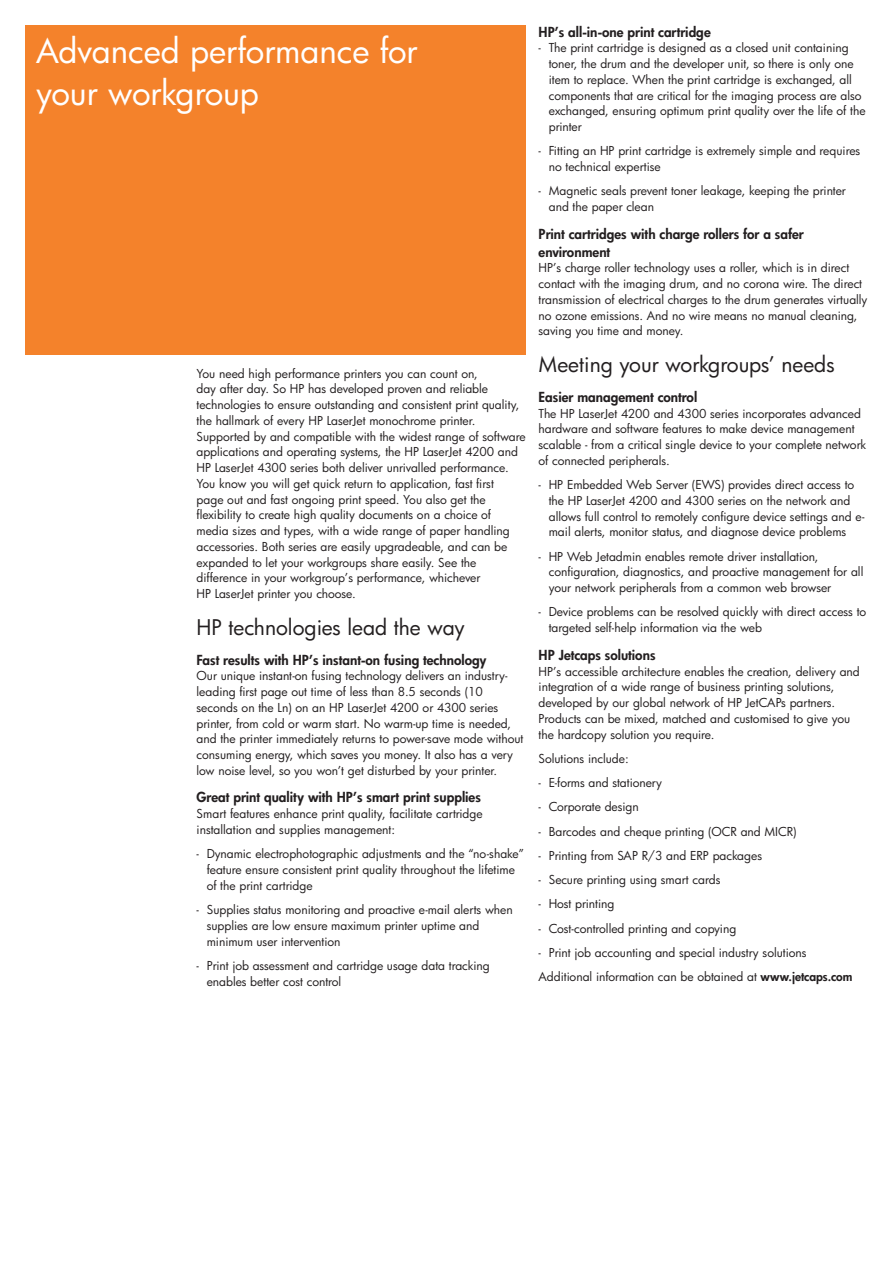
<style>
.page{position:relative;width:893px;height:1263px;background:#fff}
.page>*{position:absolute;margin:0;border:0;box-sizing:border-box;transform-origin:0 0}
.t1{font:33px/42px "Futura";letter-spacing:-.005em;color:#fff}
.t2{font:21px "Futura";color:#231f20}
.t3{font:800 13.5px/18px "Futura";color:#231f20}
.t4{font:12px/15.8px "Futura";color:#231f20}
.s1{font-weight:800}
</style>
<div class="page">
<div style="left:26px;top:26px;width:500px;height:329px;background:#f4822b"></div>
<h1 class="t1" style="left:36px;top:33px;width:383px">Advanced performance for your workgroup</h1>
<p class="t4" style="left:196px;top:366px;width:331px">You need high performance printers you can count on,<br>day after day. So HP has developed proven and reliable technologies to ensure outstanding and consistent print quality, the hallmark of every HP LaserJet monochrome printer.<br>Supported by and compatible with the widest range of software applications and operating systems, the HP LaserJet 4200 and HP LaserJet 4300 series both deliver unrivalled performance.<br>You know you will get quick return to application, fast first<br>page out and fast ongoing print speed. You also get the flexibility to create high quality documents on a choice of media sizes and types, with a wide range of paper handling accessories. Both series are easily upgradeable, and can be expanded to let your workgroups share easily. See the difference in your workgroup’s performance, whichever<br>HP LaserJet printer you choose.</p>
<h2 class="t2" style="left:196px;top:617px;width:270px">HP technologies lead the way</h2>
<p class="t3" style="left:196px;top:652px;width:291px">Fast results with HP’s instant-on fusing technology</p>
<p class="t4" style="left:196px;top:669px;width:328px">Our unique instant-on fusing technology delivers an industry&shy;leading first page out time of less than 8.5 seconds (10 seconds on the Ln) on an HP LaserJet 4200 or 4300 series printer, from cold or warm start. No warm-up time is needed, and the printer immediately returns to power-save mode without consuming energy, which saves you money. It also has a very low noise level, so you won’t get disturbed by your printer.</p>
<p class="t3" style="left:196px;top:790px;width:286px">Great print quality with HP’s smart print supplies</p>
<p class="t4" style="left:196px;top:807px;width:288px">Smart features enhance print quality, facilitate cartridge installation and supplies management:</p>
<p class="t4" style="left:207px;top:847px;width:318px;text-indent:-10px">- Dynamic electrophotographic adjustments and the “no-shake” feature ensure consistent print quality throughout the lifetime of the print cartridge</p>
<p class="t4" style="left:207px;top:903px;width:307px;text-indent:-10px">- Supplies status monitoring and proactive e-mail alerts when supplies are low ensure maximum printer uptime and minimum user intervention</p>
<p class="t4" style="left:207px;top:958px;width:285px;text-indent:-10px">- Print job assessment and cartridge usage data tracking enables better cost control</p>
<p class="t3" style="left:538px;top:24px;width:174px">HP’s all-in-one print cartridge</p>
<p class="t4" style="left:548px;top:41px;width:318px;text-indent:-10px">- The print cartridge is designed as a closed unit containing toner, the drum and the developer unit, so there is only one item to replace. When the print cartridge is exchanged, all components that are critical for the imaging process are also exchanged, ensuring optimum print quality over the life of the printer</p>
<p class="t4" style="left:548px;top:144px;width:313px;text-indent:-10px">- Fitting an HP print cartridge is extremely simple and requires no technical expertise</p>
<p class="t4" style="left:548px;top:184px;width:299px;text-indent:-10px">- Magnetic seals prevent toner leakage, keeping the printer and the paper clean</p>
<p class="t3" style="left:538px;top:226px;width:267px">Print cartridges with charge rollers for a safer environment</p>
<p class="t4" style="left:538px;top:261px;width:330px">HP’s charge roller technology uses a roller, which is in direct contact with the imaging drum, and no corona wire. The direct transmission of electrical charges to the drum generates virtually no ozone emissions. And no wire means no manual cleaning, saving you time and money.</p>
<h2 class="t2" style="left:538px;top:355px;width:297px">Meeting your workgroups’ needs</h2>
<p class="t3" style="left:538px;top:389px;width:160px">Easier management control</p>
<p class="t4" style="left:538px;top:406px;width:329px">The HP LaserJet 4200 and 4300 series incorporates advanced hardware and software features to make device management scalable - from a critical single device to your complete network of connected peripherals.</p>
<p class="t4" style="left:548px;top:478px;width:317px;text-indent:-10px">- HP Embedded Web Server (EWS) provides direct access to the HP LaserJet 4200 and 4300 series on the network and allows full control to remotely configure device settings and e&shy;mail alerts, monitor status, and diagnose device problems</p>
<p class="t4" style="left:548px;top:549px;width:316px;text-indent:-10px">- HP Web Jetadmin enables remote driver installation, configuration, diagnostics, and proactive management for all your network peripherals from a common web browser</p>
<p class="t4" style="left:548px;top:605px;width:319px;text-indent:-10px">- Device problems can be resolved quickly with direct access to targeted self-help information via the web</p>
<p class="t3" style="left:538px;top:647px;width:118px">HP Jetcaps solutions</p>
<p class="t4" style="left:538px;top:664px;width:323px">HP’s accessible architecture enables the creation, delivery and integration of a wide range of business printing solutions, developed by our global network of HP JetCAPs partners.<br>Products can be mixed, matched and customised to give you the hardcopy solution you require.</p>
<p class="t4" style="left:538px;top:752px;width:92px">Solutions include:</p>
<p class="t4" style="left:538px;top:776px;width:125px">- E-forms and stationery</p>
<p class="t4" style="left:538px;top:800px;width:102px">- Corporate design</p>
<p class="t4" style="left:538px;top:824px;width:260px">- Barcodes and cheque printing (OCR and MICR)</p>
<p class="t4" style="left:538px;top:849px;width:225px">- Printing from SAP R/3 and ERP packages</p>
<p class="t4" style="left:538px;top:873px;width:183px">- Secure printing using smart cards</p>
<p class="t4" style="left:538px;top:897px;width:77px">- Host printing</p>
<p class="t4" style="left:538px;top:921px;width:199px">- Cost-controlled printing and copying</p>
<p class="t4" style="left:538px;top:941px;width:315px;line-height:24.3px">- Print job accounting and special industry solutions<br>Additional information can be obtained at <span class="s1">www.jetcaps.com</span></p>
</div>
